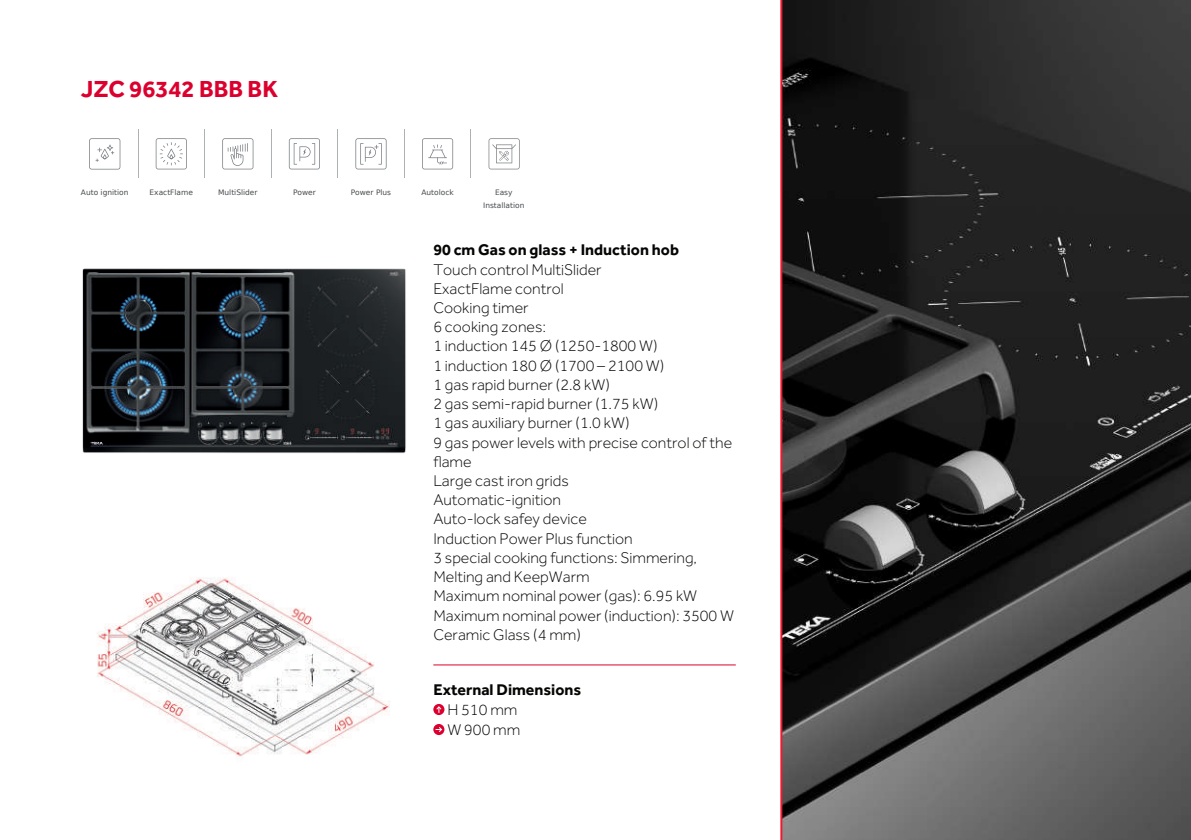
<style>
.page{position:relative;width:1191px;height:840px;background:#fff}
.page>*{position:absolute;margin:0;border:0;box-sizing:border-box;transform-origin:0 0}
.t1{font:700 24px "Effra";color:#dc002e}
.t2{font:300 16px/19.2px "Effra";color:#050504}
.t3{font:700 16px "Effra";color:#050504}
.t4{font:7.4px/13px "DejaVu Sans";color:#494c4e;text-align:center}
</style>
<div class="page">
<hr style="left:433px;top:664px;width:303px;height:1px;background:#dc002e">
<svg style="left:433px;top:703px;width:11px;height:11px"></svg>
<svg style="left:435px;top:705px;width:7px;height:7px"></svg>
<svg style="left:433px;top:723px;width:11px;height:11px"></svg>
<svg style="left:435px;top:725px;width:8px;height:7px"></svg>
<svg style="left:780px;top:0;width:411px;height:839px;background:#343333"></svg>
<hr style="left:138px;top:129px;width:1px;height:49px;background:#adb1b1">
<svg style="left:89px;top:138px;width:31px;height:31px"></svg>
<hr style="left:204px;top:129px;width:1px;height:49px;background:#adb1b1">
<svg style="left:156px;top:138px;width:31px;height:31px"></svg>
<hr style="left:271px;top:129px;width:1px;height:49px;background:#adb1b1">
<svg style="left:222px;top:138px;width:31px;height:31px"></svg>
<hr style="left:337px;top:129px;width:1px;height:49px;background:#adb1b1">
<svg style="left:289px;top:138px;width:31px;height:31px"></svg>
<hr style="left:404px;top:129px;width:1px;height:49px;background:#adb1b1">
<svg style="left:355px;top:138px;width:31px;height:31px"></svg>
<hr style="left:470px;top:129px;width:1px;height:49px;background:#adb1b1">
<svg style="left:422px;top:138px;width:31px;height:31px"></svg>
<svg style="left:488px;top:138px;width:32px;height:31px"></svg>
<img style="left:97px;top:577px;width:293px;height:180px">
<img style="left:82px;top:268px;width:324px;height:185px">
<h1 class="t1" style="left:81px;top:74px;width:199px">JZC 96342 BBB BK</h1>
<p class="t4" style="left:81px;top:185px;width:49px">Auto ignition</p>
<p class="t4" style="left:149px;top:185px;width:45px">ExactFlame</p>
<p class="t4" style="left:218px;top:185px;width:41px">MultiSlider</p>
<p class="t4" style="left:293px;top:185px;width:24px">Power</p>
<p class="t4" style="left:351px;top:185px;width:42px">Power Plus</p>
<p class="t4" style="left:421px;top:185px;width:34px">Autolock</p>
<p class="t4" style="left:483px;top:185px;width:43px">Easy<br>Installation</p>
<p class="t3" style="left:433px;top:239px;width:247px">90 cm Gas on glass + Induction hob</p>
<p class="t2" style="left:433px;top:259px;width:302px">Touch control MultiSlider<br>ExactFlame control<br>Cooking timer<br>6 cooking zones:<br>1 induction 145 Ø (1250-1800 W)<br>1 induction 180 Ø (1700 – 2100 W)<br>1 gas rapid burner (2.8 kW)<br>2 gas semi-rapid burner (1.75 kW)<br>1 gas auxiliary burner (1.0 kW)<br>9 gas power levels with precise control of the flame<br>Large cast iron grids<br>Automatic-ignition<br>Auto-lock safey device<br>Induction Power Plus function<br>3 special cooking functions: Simmering,<br>Melting and KeepWarm<br>Maximum nominal power (gas): 6.95 kW<br>Maximum nominal power (induction): 3500 W<br>Ceramic Glass (4 mm)</p>
<p class="t3" style="left:433px;top:679px;width:149px">External Dimensions</p>
<p class="t2" style="left:447px;top:699px;width:75px;line-height:20px">H 510 mm<br>W 900 mm</p>
</div>
